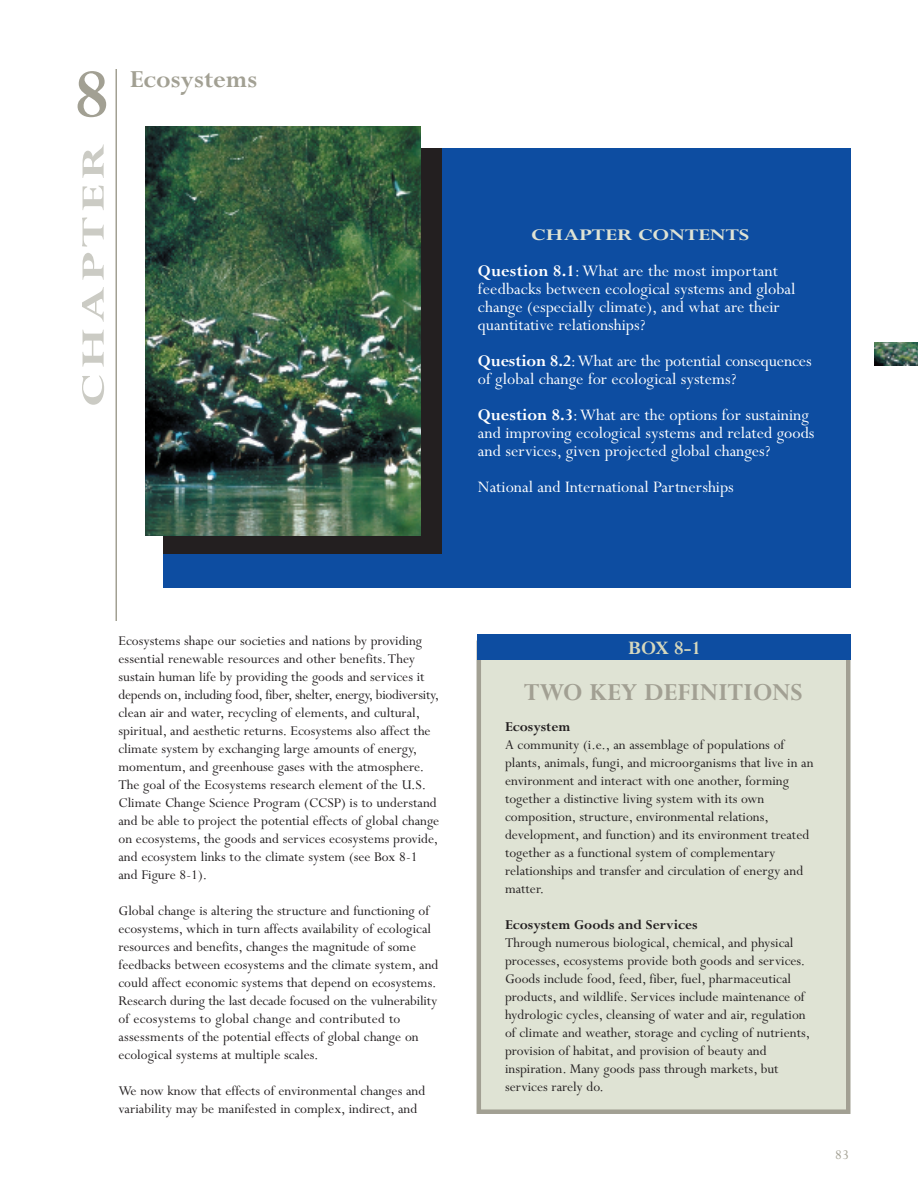
<style>
.page{position:relative;width:918px;height:1188px;background:#fff}
.page>*{position:absolute;margin:0;border:0;box-sizing:border-box;transform-origin:0 0}
.t1{font:700 75px "Perpetua";color:#a2a093}
.t2{font:700 36px "Perpetua";letter-spacing:.09em;color:#cbcbc4;scale:1.5 1}
.t3{font:700 27px "Perpetua";color:#a2a093}
.t4{font:700 21px "Perpetua";color:#d6d8bd}
.t5{font:18px/18px "Perpetua";color:#fff}
.t6{font:15px/18px "Perpetua";color:#231f20}
.t7{font:700 15px "Perpetua";color:#231f20}
.t8{font:15px "Perpetua";color:#a2a093}
.s1{font-weight:700;color:#dfe3d4}
.s2{font-weight:700}
</style>
<div class="page">
<div style="left:163px;top:148px;width:687px;height:439px;background:#0d4da1"></div>
<hr style="left:116px;top:69px;width:1px;height:552px;background:#a2a093">
<div style="left:163px;top:148px;width:278px;height:406px;background:#231f20"></div>
<img style="left:146px;top:126px;width:275px;height:410px">
<img style="left:874px;top:342px;width:44px;height:24px">
<div style="left:479px;top:643px;width:369px;height:469px;background:#dfe3d4"></div>
<div style="left:477px;top:640px;width:373px;height:474px;border:4px solid #a2a093"></div>
<div style="left:477px;top:634px;width:373px;height:26px;background:#0d4da1"></div>
<h1 class="t1" style="left:75px;top:66px;width:36px">8</h1>
<h2 class="t2" style="left:80px;top:407px;width:177px;rotate:-90deg">CHAPTER</h2>
<h3 class="t3" style="left:130px;top:70px;width:129px">Ecosystems</h3>
<p class="t5" style="left:478px;top:219px;width:302px;line-height:36px;text-indent:53px"><span class="s1">CHAPTER CONTENTS<br></span><span class="s2">Question 8.1</span>:What are the most important</p>
<p class="t5" style="left:478px;top:282px;width:319px">feedbacks between ecological systems and global change (especially climate), and what are their quantitative relationships?</p>
<p class="t5" style="left:478px;top:354px;width:335px"><span class="s2">Question 8.2</span>:What are the potential consequences of global change for ecological systems?</p>
<p class="t5" style="left:478px;top:408px;width:338px"><span class="s2">Question 8.3</span>:What are the options for sustaining and improving ecological systems and related goods and services, given projected global changes?</p>
<p class="t5" style="left:478px;top:480px;width:257px">National and International Partnerships</p>
<p class="t6" style="left:118px;top:634px;width:322px">Ecosystems shape our societies and nations by providing essential renewable resources and other benefits.They sustain human life by providing the goods and services it depends on, including food, fiber, shelter, energy, biodiversity, clean air and water, recycling of elements, and cultural, spiritual, and aesthetic returns. Ecosystems also affect the climate system by exchanging large amounts of energy, momentum, and greenhouse gases with the atmosphere.<br>The goal of the Ecosystems research element of the U.S.<br>Climate Change Science Program (CCSP) is to understand and be able to project the potential effects of global change on ecosystems, the goods and services ecosystems provide, and ecosystem links to the climate system (see Box 8-1 and Figure 8-1).</p>
<p class="t6" style="left:118px;top:904px;width:322px">Global change is altering the structure and functioning of ecosystems, which in turn affects availability of ecological resources and benefits, changes the magnitude of some feedbacks between ecosystems and the climate system, and could affect economic systems that depend on ecosystems.<br>Research during the last decade focused on the vulnerability of ecosystems to global change and contributed to assessments of the potential effects of global change on ecological systems at multiple scales.</p>
<p class="t6" style="left:119px;top:1084px;width:308px">We now know that effects of environmental changes and variability may be manifested in complex, indirect, and</p>
<h3 class="t4" style="left:628px;top:640px;width:74px">BOX 8-1</h3>
<h3 class="t3" style="left:524px;top:682px;width:280px">TWO KEY DEFINITIONS</h3>
<p class="t7" style="left:505px;top:722px;width:67px">Ecosystem</p>
<p class="t6" style="left:505px;top:738px;width:310px">A community (i.e., an assemblage of populations of plants, animals, fungi, and microorganisms that live in an environment and interact with one another, forming together a distinctive living system with its own composition, structure, environmental relations, development, and function) and its environment treated together as a functional system of complementary relationships and transfer and circulation of energy and matter.</p>
<p class="t7" style="left:505px;top:920px;width:194px">Ecosystem Goods and Services</p>
<p class="t6" style="left:505px;top:936px;width:307px">Through numerous biological, chemical, and physical processes, ecosystems provide both goods and services.<br>Goods include food, feed, fiber, fuel, pharmaceutical products, and wildlife. Services include maintenance of hydrologic cycles, cleansing of water and air, regulation of climate and weather, storage and cycling of nutrients, provision of habitat, and provision of beauty and inspiration. Many goods pass through markets, but services rarely do.</p>
<p class="t8" style="left:835px;top:1149px;width:15px">83</p>
</div>
